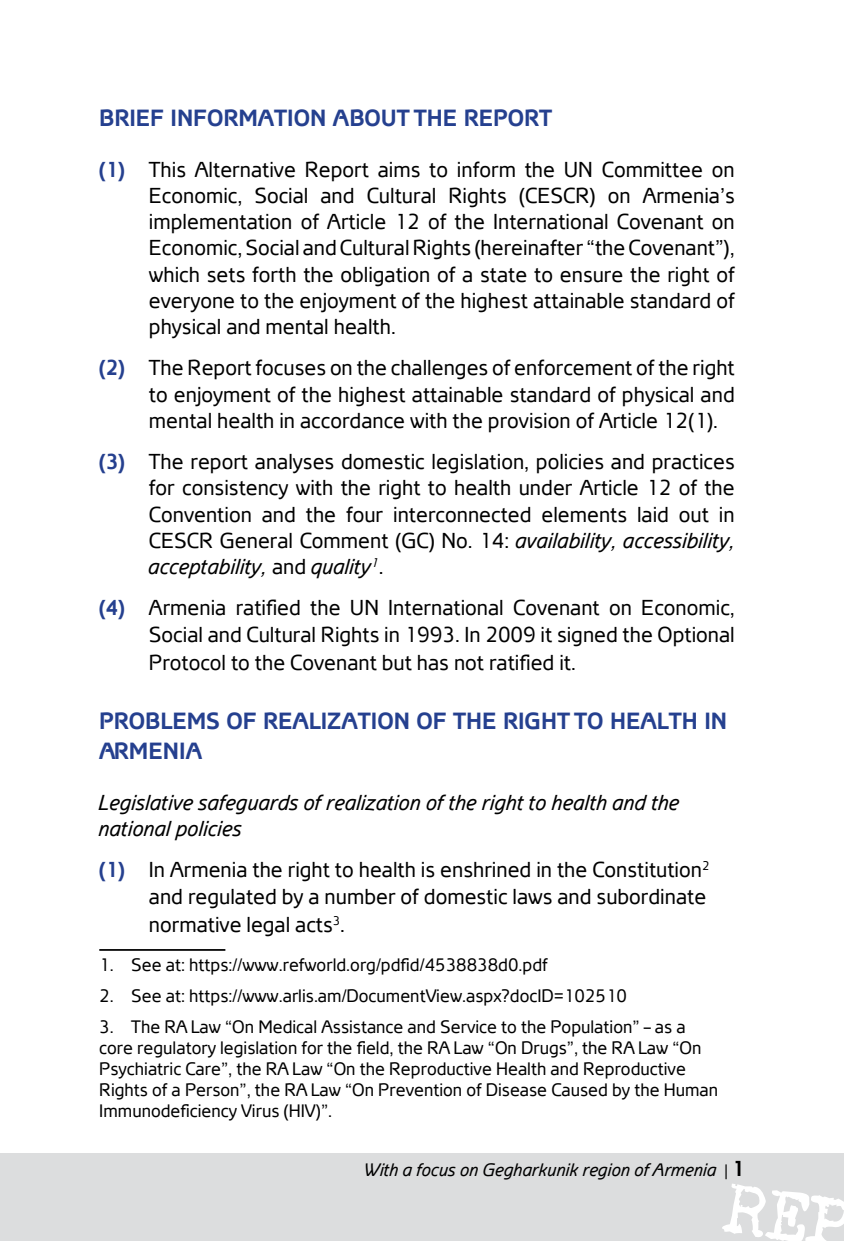
<style>
.page{position:relative;width:844px;height:1241px;background:#fff}
.page>*{position:absolute;margin:0;border:0;box-sizing:border-box;transform-origin:0 0}
.t1{font:700 22.75px/29.8px "Arian AMU";color:#25408f}
.t2{font:21px/26.2px "Arian AMU";color:#000;text-align:justify}
.t3{font:italic 21px/26.2px "Arian AMU";color:#000}
.t4{font:17.5px/21px "Arian AMU";color:#000}
.t5{font:italic 17.5px "Arian AMU";color:#000}
.s1{font-weight:700;color:#25408f}
.s2{font-style:italic}
.s3{font-style:normal;font-size:15.75px}
.s4{font-weight:700;font-style:normal;font-size:21px}
</style>
<div class="page">
<div style="left:0;top:1153px;width:843px;height:87px;background:#dcddde"></div>
<svg style="left:722px;top:1183px;width:121px;height:57px"></svg>
<hr style="left:99px;top:948px;width:126px;height:2px;background:#000">
<p class="t1" style="left:99px;top:104px;width:454px">BRIEF INFORMATION ABOUT THE REPORT</p>
<p class="t2" style="left:149px;top:156px;width:587px;text-indent:-50px"><span class="s1">(1)</span> This Alternative Report aims to inform the UN Committee on Economic, Social and Cultural Rights (CESCR) on Armenia’s implementation of Article 12 of the International Covenant on Economic, Social and Cultural Rights (hereinafter “the Covenant”), which sets forth the obligation of a state to ensure the right of everyone to the enjoyment of the highest attainable standard of physical and mental health.</p>
<p class="t2" style="left:149px;top:355px;width:587px;text-indent:-50px"><span class="s1">(2)</span> The Report focuses on the challenges of enforcement of the right to enjoyment of the highest attainable standard of physical and mental health in accordance with the provision of Article 12(1).</p>
<p class="t2" style="left:149px;top:449px;width:587px;text-indent:-50px"><span class="s1">(3)</span> The report analyses domestic legislation, policies and practices for consistency with the right to health under Article 12 of the Convention and the four interconnected elements laid out in CESCR General Comment (GC) No. 14: <span class="s2">availability, accessibility, acceptability,</span> and <span class="s2">quality</span><sup>1</sup>.</p>
<p class="t2" style="left:149px;top:594px;width:587px;line-height:27.1px;text-indent:-50px"><span class="s1">(4)</span> Armenia ratified the UN International Covenant on Economic, Social and Cultural Rights in 1993. In 2009 it signed the Optional Protocol to the Covenant but has not ratified it.</p>
<p class="t1" style="left:99px;top:707px;width:629px">PROBLEMS OF REALIZATION OF THE RIGHT TO HEALTH IN<br>ARMENIA</p>
<p class="t3" style="left:99px;top:789px;width:582px">Legislative safeguards of realization of the right to health and the national policies</p>
<p class="t2" style="left:149px;top:856px;width:562px;line-height:27.1px;text-align:left;text-indent:-50px"><span class="s1">(1)</span> In Armenia the right to health is enshrined in the Constitution<sup>2 </sup>and regulated by a number of domestic laws and subordinate normative legal acts<sup>3</sup>.</p>
<p class="t4" style="left:99px;top:954px;width:450px">1. See at: https://www.refworld.org/pdfid/4538838d0.pdf</p>
<p class="t4" style="left:99px;top:985px;width:529px">2. See at: https://www.arlis.am/DocumentView.aspx?docID=102510</p>
<p class="t4" style="left:99px;top:1016px;width:620px">3. The RA Law “On Medical Assistance and Service to the Population” – as a core regulatory legislation for the field, the RA Law “On Drugs”, the RA Law “On Psychiatric Care”, the RA Law “On the Reproductive Health and Reproductive Rights of a Person”, the RA Law “On Prevention of Disease Caused by the Human Immunodeficiency Virus (HIV)”.</p>
<p class="t5" style="left:364px;top:1159px;width:381px">With a focus on Gegharkunik region of Armenia <span class="s3">|</span> <span class="s4">1</span></p>
</div>
